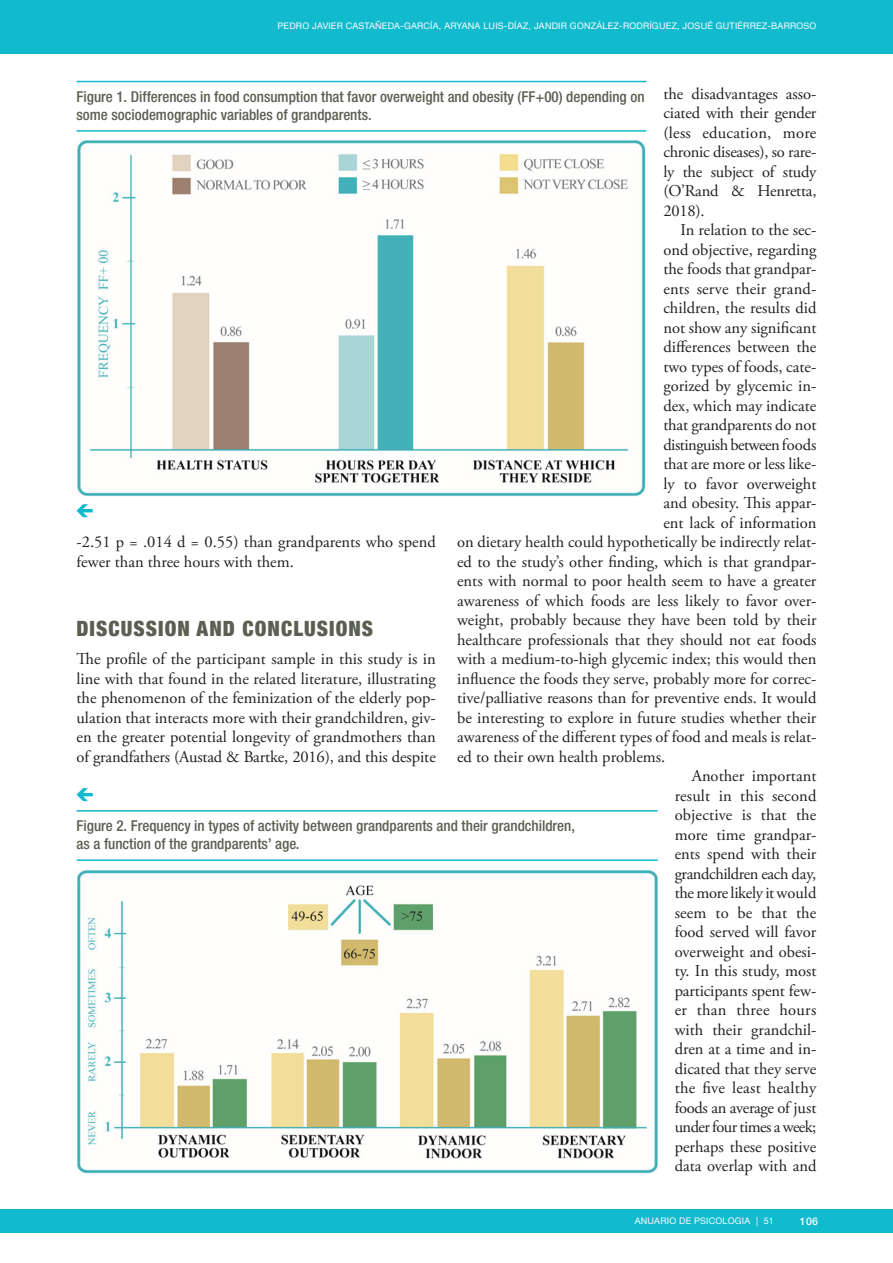
<style>
.page{position:relative;width:893px;height:1263px;background:#fff}
.page>*{position:absolute;margin:0;border:0;box-sizing:border-box;transform-origin:0 0}
.Titol_1_bis{font:900 condensed 21px "Helvetica Neue";letter-spacing:.05em;color:#5a5f51}
.Texto{font:16.5px/19.5px "Adobe Garamond Pro";color:#231f20}
.texto_sense_sang{font:16.5px/19.5px "Adobe Garamond Pro";letter-spacing:-.01em;color:#231f20;text-align:justify}
.Texto-2{font:16.5px "Adobe Garamond Pro";letter-spacing:-.03em;color:#231f20}
.titol_taula{font:500 condensed 15px/18px "Helvetica Neue LT Std";color:#5a5f51}
.t1{font:500 10.5px "Helvetica Neue";color:#fff}
.t2{font:9px "Helvetica Neue";letter-spacing:.025em;color:#fff}
</style>
<div class="page">
<div style="left:0;top:0;width:893px;height:54px;background:#12bacd"></div>
<div style="left:0;top:1209px;width:893px;height:23px;background:#12bacd"></div>
<hr style="left:77px;top:81px;width:569px;height:1px;background:#12bacd">
<hr style="left:77px;top:130px;width:569px;height:2px;background:#12bacd">
<img style="left:77px;top:140px;width:569px;height:356px">
<hr style="left:77px;top:810px;width:581px;height:1px;background:#12bacd">
<hr style="left:77px;top:859px;width:581px;height:2px;background:#12bacd">
<img style="left:77px;top:870px;width:581px;height:304px">
<svg style="left:77px;top:504px;width:16px;height:13px"></svg>
<svg style="left:77px;top:788px;width:16px;height:13px"></svg>
<p class="t2" style="left:278px;top:18px;width:540px">PEDRO JAVIER CASTAÑEDA-GARCÍA, ARYANA LUIS-DÍAZ, JANDIR GONZÁLEZ-RODRÍGUEZ, JOSUÉ GUTIÉRREZ-BARROSO</p>
<p class="texto_sense_sang" style="left:663px;top:84px;width:155px">the disadvantages asso&shy;ciated with their gender (less education, more chronic diseases), so rare&shy;ly the subject of study (O’Rand &amp; Henretta, 2018).</p>
<p class="Texto" style="left:680px;top:221px;width:138px">In relation to the sec-</p>
<p class="Texto" style="left:663px;top:240px;width:155px">ond objective, regarding</p>
<p class="Texto" style="left:663px;top:260px;width:155px">the foods that grandpar-</p>
<p class="Texto" style="left:663px;top:279px;width:155px">ents serve their grand-</p>
<p class="Texto" style="left:663px;top:299px;width:155px">children, the results did</p>
<p class="Texto" style="left:663px;top:318px;width:155px">not show any significant</p>
<p class="Texto" style="left:663px;top:338px;width:155px">differences between the</p>
<p class="Texto" style="left:663px;top:357px;width:155px">two types of foods, cate-</p>
<p class="Texto" style="left:663px;top:377px;width:155px">gorized by glycemic in-</p>
<p class="Texto" style="left:663px;top:396px;width:155px">dex, which may indicate</p>
<p class="Texto" style="left:663px;top:416px;width:155px">that grandparents do not</p>
<p class="Texto-2" style="left:663px;top:434px;width:155px">distinguish between foods</p>
<p class="Texto" style="left:663px;top:455px;width:155px">that are more or less like-</p>
<p class="Texto" style="left:663px;top:474px;width:155px">ly to favor overweight</p>
<p class="Texto" style="left:663px;top:494px;width:155px">and obesity. This appar-</p>
<p class="Texto" style="left:663px;top:513px;width:155px">ent lack of information</p>
<p class="Texto" style="left:457px;top:533px;width:361px">on dietary health could hypothetically be indirectly relat-</p>
<p class="Texto" style="left:457px;top:552px;width:361px">ed to the study’s other finding, which is that grandpar-</p>
<p class="Texto" style="left:457px;top:572px;width:361px">ents with normal to poor health seem to have a greater</p>
<p class="Texto" style="left:457px;top:591px;width:361px">awareness of which foods are less likely to favor over-</p>
<p class="Texto" style="left:457px;top:611px;width:361px">weight, probably because they have been told by their</p>
<p class="Texto" style="left:457px;top:630px;width:361px">healthcare professionals that they should not eat foods</p>
<p class="Texto" style="left:457px;top:650px;width:361px">with a medium-to-high glycemic index; this would then</p>
<p class="Texto" style="left:457px;top:669px;width:361px">influence the foods they serve, probably more for correc-</p>
<p class="Texto" style="left:457px;top:689px;width:361px">tive/palliative reasons than for preventive ends. It would</p>
<p class="Texto" style="left:457px;top:708px;width:361px">be interesting to explore in future studies whether their</p>
<p class="Texto" style="left:457px;top:728px;width:361px">awareness of the different types of food and meals is relat-</p>
<p class="Texto" style="left:457px;top:747px;width:210px">ed to their own health problems.</p>
<p class="Texto" style="left:675px;top:767px;width:143px;text-align:justify;text-indent:17px">Another important result in this second objective is that the more time grandpar&shy;ents spend with their grandchildren each day, the more likely it would seem to be that the food served will favor overweight and obesi&shy;ty. In this study, most participants spent few&shy;er than three hours with their grandchil&shy;dren at a time and in&shy;dicated that they serve the five least healthy foods an average of just under four times a week; perhaps these positive data overlap with and</p>
<p class="titol_taula" style="left:77px;top:87px;width:569px">Figure 1. Differences in food consumption that favor overweight and obesity (FF+00) depending on some sociodemographic variables of grandparents.</p>
<p class="Texto" style="left:77px;top:533px;width:361px">-2.51 p = .014 d = 0.55) than grandparents who spend fewer than three hours with them.</p>
<p class="Titol_1_bis" style="left:77px;top:611px;width:298px">DISCUSSION AND CONCLUSIONS</p>
<p class="texto_sense_sang" style="left:77px;top:650px;width:361px">The profile of the participant sample in this study is in line with that found in the related literature, illustrating the phenomenon of the feminization of the elderly pop&shy;ulation that interacts more with their grandchildren, giv&shy;en the greater potential longevity of grandmothers than of grandfathers (Austad &amp; Bartke, 2016), and this despite</p>
<p class="titol_taula" style="left:77px;top:816px;width:500px">Figure 2. Frequency in types of activity between grandparents and their grandchildren, as a function of the grandparents’ age.</p>
<p class="t2" style="left:635px;top:1213px;width:141px">ANUARIO DE PSICOLOGIA | 51</p>
<p class="t1" style="left:800px;top:1212px;width:20px">106</p>
</div>
